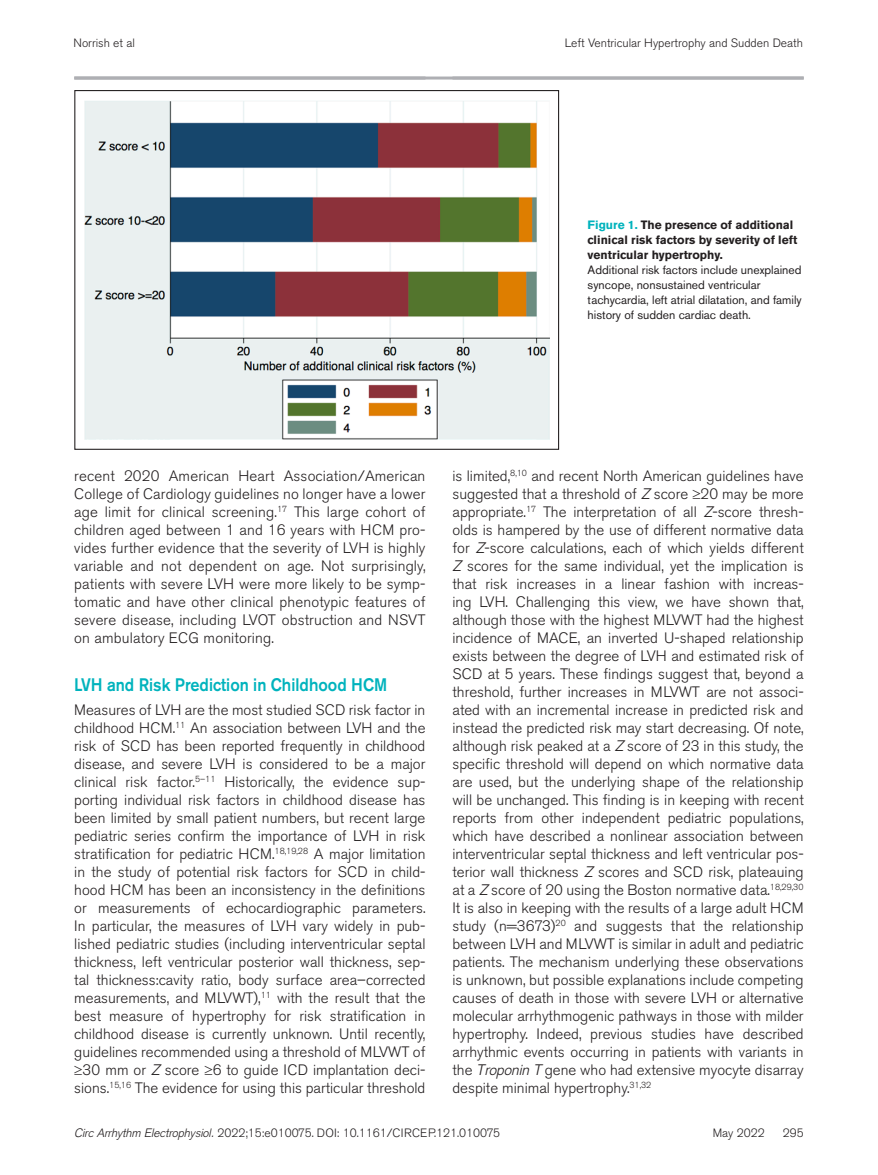
<style>
.page{position:relative;width:878px;height:1175px;background:#fff}
.page>*{position:absolute;margin:0;border:0;box-sizing:border-box;transform-origin:0 0}
.t1{font:500 18px "Akzidenz Grotesk BE";color:#00b3bd;scale:.9 1}
.t2{font:300 15px/18px "Akzidenz Grotesk BE";color:#231f20;text-align:justify}
.t3{font:12px/15px "Akzidenz Grotesk BE";color:#231f20}
.t4{font:300 12px "Akzidenz Grotesk BE";color:#231f20}
.t5{font:700 12px/15px "Akzidenz Grotesk BE";color:#231f20}
.s1{color:#00b3bd}
.s2{font-family:"Akzidenz Grotesk";font-style:italic}
</style>
<div class="page">
<hr style="left:74px;top:76px;width:729px;height:4px;background:#b9babe">
<svg style="left:74px;top:90px;width:485px;height:360px"></svg>
<p class="t4" style="left:74px;top:36px;width:63px">Norrish et al</p>
<p class="t4" style="left:564px;top:36px;width:240px">Left Ventricular Hypertrophy and Sudden Death</p>
<p class="t5" style="left:587px;top:218px;width:211px"><span class="s1">Figure 1.</span> The presence of additional clinical risk factors by severity of left ventricular hypertrophy.</p>
<p class="t3" style="left:587px;top:263px;width:216px">Additional risk factors include unexplained syncope, nonsustained ventricular tachycardia, left atrial dilatation, and family history of sudden cardiac death.</p>
<p class="t2" style="left:74px;top:467px;width:353px">recent 2020 American Heart Association/American College of Cardiology guidelines no longer have a lower age limit for clinical screening.<sup>17</sup> This large cohort of children aged between 1 and 16 years with HCM pro&shy;vides further evidence that the severity of LVH is highly variable and not dependent on age. Not surprisingly, patients with severe LVH were more likely to be symp&shy;tomatic and have other clinical phenotypic features of severe disease, including LVOT obstruction and NSVT on ambulatory ECG monitoring.</p>
<p class="t1" style="left:74px;top:673px;width:349px">LVH and Risk Prediction in Childhood HCM</p>
<p class="t2" style="left:74px;top:701px;width:353px">Measures of LVH are the most studied SCD risk factor in childhood HCM.<sup>11</sup> An association between LVH and the risk of SCD has been reported frequently in childhood disease, and severe LVH is considered to be a major clinical risk factor.<sup>5–11</sup> Historically, the evidence sup&shy;porting individual risk factors in childhood disease has been limited by small patient numbers, but recent large pediatric series confirm the importance of LVH in risk stratification for pediatric HCM.<sup>18,19,28</sup> A major limitation in the study of potential risk factors for SCD in child&shy;hood HCM has been an inconsistency in the definitions or measurements of echocardiographic parameters.<br>In particular, the measures of LVH vary widely in pub&shy;lished pediatric studies (including interventricular septal thickness, left ventricular posterior wall thickness, sep&shy;tal thickness:cavity ratio, body surface area–corrected measurements, and MLVWT),<sup>11</sup> with the result that the best measure of hypertrophy for risk stratification in childhood disease is currently unknown. Until recently, guidelines recommended using a threshold of MLVWT of ≥30 mm or <span class="s2">Z</span> score ≥6 to guide ICD implantation deci&shy;sions.<sup>15,16</sup> The evidence for using this particular threshold</p>
<p class="t2" style="left:452px;top:467px;width:353px">is limited,<sup>8,10</sup> and recent North American guidelines have suggested that a threshold of <span class="s2">Z</span> score ≥20 may be more appropriate.<sup>17</sup> The interpretation of all <span class="s2">Z</span>-score thresh&shy;olds is hampered by the use of different normative data for <span class="s2">Z</span>-score calculations, each of which yields different <span class="s2">Z</span> scores for the same individual, yet the implication is that risk increases in a linear fashion with increas&shy;ing LVH. Challenging this view, we have shown that, although those with the highest MLVWT had the highest incidence of MACE, an inverted U-shaped relationship exists between the degree of LVH and estimated risk of SCD at 5 years. These findings suggest that, beyond a threshold, further increases in MLVWT are not associ&shy;ated with an incremental increase in predicted risk and instead the predicted risk may start decreasing. Of note, although risk peaked at a <span class="s2">Z</span> score of 23 in this study, the specific threshold will depend on which normative data are used, but the underlying shape of the relationship will be unchanged. This finding is in keeping with recent reports from other independent pediatric populations, which have described a nonlinear association between interventricular septal thickness and left ventricular pos&shy;terior wall thickness <span class="s2">Z</span> scores and SCD risk, plateauing at a <span class="s2">Z</span> score of 20 using the Boston normative data.<sup>18,29,30<br></sup>It is also in keeping with the results of a large adult HCM study (n=3673)<sup>20</sup> and suggests that the relationship between LVH and MLVWT is similar in adult and pediatric patients. The mechanism underlying these observations is unknown, but possible explanations include competing causes of death in those with severe LVH or alternative molecular arrhythmogenic pathways in those with milder hypertrophy. Indeed, previous studies have described arrhythmic events occurring in patients with variants in the <span class="s2">Troponin T</span> gene who had extensive myocyte disarray despite minimal hypertrophy.<sup>31,32</sup></p>
<p class="t4" style="left:74px;top:1126px;width:427px"><span class="s2">Circ Arrhythm Electrophysiol.</span> 2022;15:e010075. DOI: 10.1161/CIRCEP.121.010075</p>
<p class="t4" style="left:712px;top:1126px;width:53px">May 2022</p>
<p class="t4" style="left:782px;top:1126px;width:22px">295</p>
</div>
